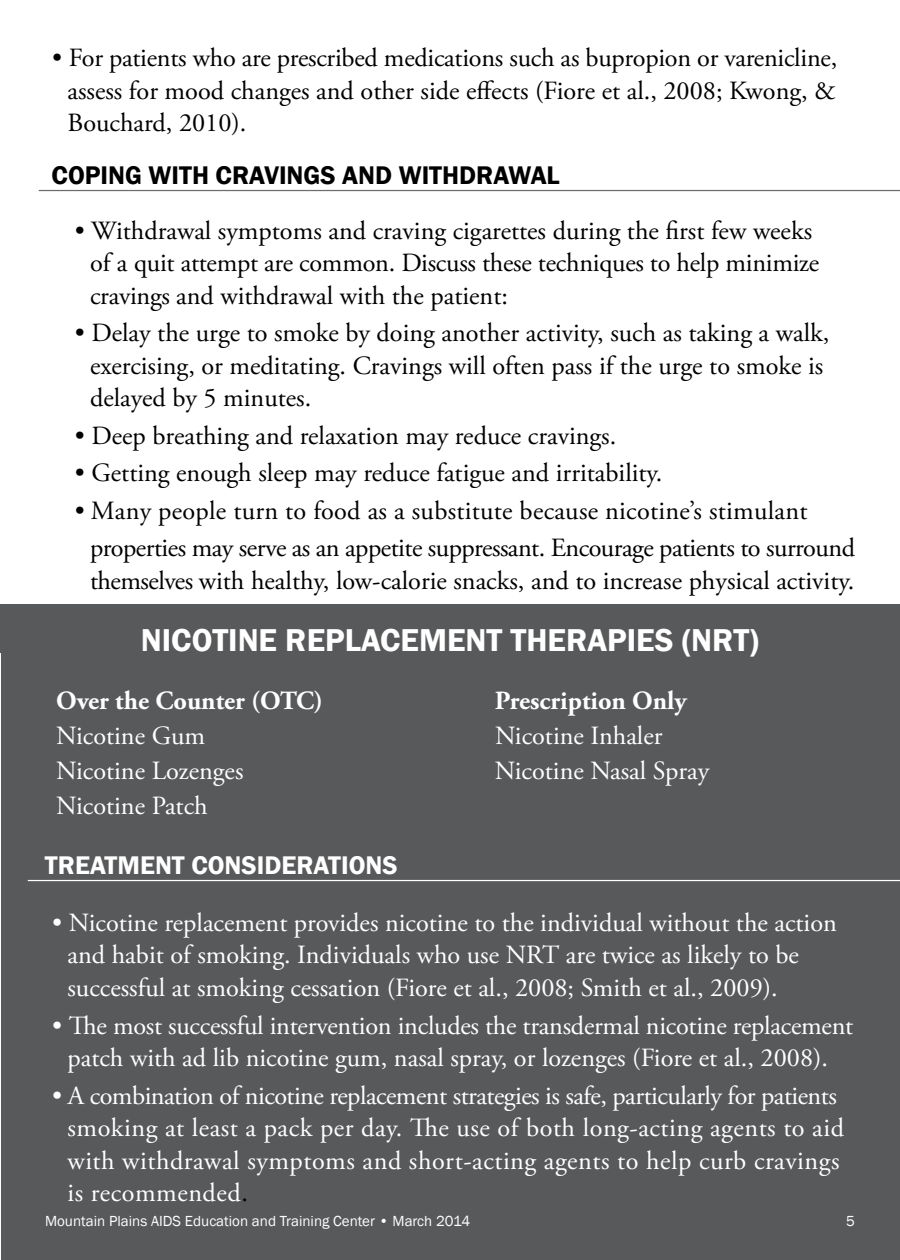
<style>
.page{position:relative;width:900px;height:1260px;background:#fff}
.page>*{position:absolute;margin:0;border:0;box-sizing:border-box;transform-origin:0 0}
.t1{font:600 32.5px "Franklin Gothic";color:#fff}
.t2{font:26.25px/32.5px "Adobe Garamond Pro";color:#000}
.t3{font:26.25px/32.5px "Adobe Garamond Pro";color:#fff}
.t4{font:26.25px/32.5px "Adobe Garamond Pro";letter-spacing:.02em;color:#fff}
.t5{font:26.25px/37.5px "Adobe Garamond Pro";letter-spacing:-.02em;color:#000}
.t6{font:700 26.25px "Adobe Garamond Pro";color:#fff}
.t7{font:600 26.25px "Franklin Gothic";color:#000}
.t8{font:600 26.25px "Franklin Gothic";color:#fff}
.t9{font:15px "Franklin Gothic";color:#fff}
.s1{color:#000}
</style>
<div class="page">
<div style="left:1px;top:626px;width:899px;height:634px;background:#58595b"></div>
<div style="left:0;top:604px;width:900px;height:48px;background:#58595b"></div>
<hr style="left:28px;top:880px;width:872px;height:1px;background:#fff">
<hr style="left:39px;top:190px;width:861px;height:1px;background:#6d6e71">
<p class="t2" style="left:68px;top:42px;width:771px;text-align:justify;text-indent:-15px">• For patients who are prescribed medications such as bupropion or varenicline, assess for mood changes and other side effects (Fiore et al., 2008; Kwong, &amp; Bouchard, 2010).</p>
<p class="t7" style="left:52px;top:159px;width:385px">COPING WITH CRAVI NGS AND WITHDR</p>
<p class="t7" style="left:493px;top:159px;width:68px">AWAL</p>
<p class="t2" style="left:90px;top:215px;width:731px;text-indent:-15px">• Withdrawal symptoms and craving cigarettes during the first few weeks of a quit attempt are common. Discuss these techniques to help minimize cravings and withdrawal with the patient:</p>
<p class="t2" style="left:90px;top:317px;width:741px;text-indent:-15px">• Delay the urge to smoke by doing another activity, such as taking a walk, exercising, or meditating. Cravings will often pass if the urge to smoke is delayed by 5 minutes.</p>
<p class="t2" style="left:75px;top:420px;width:543px">• Deep breathing and relaxation may reduce cravings.</p>
<p class="t2" style="left:75px;top:457px;width:589px">• Getting enough sleep may reduce fatigue and irritability.</p>
<p class="t5" style="left:90px;top:492px;width:767px;text-indent:-15px">• Many people turn to food as a substitute because nicotine’s stimulant properties may serve as an appetite suppressant. Encourage patients to surround</p>
<p class="t2" style="left:90px;top:565px;width:766px">themselves with healthy, low-calorie snacks, and to increase physical activity.</p>
<p class="t1" style="left:141px;top:620px;width:620px">NICOTI NE REPLACEMENT THERAPIES (NRT)</p>
<p class="t6" style="left:56px;top:685px;width:268px">Over the Counter (OTC)</p>
<p class="t6" style="left:495px;top:685px;width:193px">Prescription Only</p>
<p class="t3" style="left:56px;top:720px;width:150px">Nicotine Gum</p>
<p class="t3" style="left:495px;top:720px;width:169px">Nicotine Inhaler</p>
<p class="t3" style="left:56px;top:755px;width:189px">Nicotine Lozenges</p>
<p class="t3" style="left:495px;top:755px;width:216px">Nicotine Nasal Spray</p>
<p class="t3" style="left:56px;top:790px;width:153px">Nicotine Patch</p>
<p class="t8" style="left:45px;top:849px;width:354px">TREATM ENT CONSIDERATIONS</p>
<p class="t3" style="left:67px;top:907px;width:771px;text-indent:-15px">• Nicotine replacement provides nicotine to the individual without the action and habit of smoking. Individuals who use NRT are twice as likely to be successful at smoking cessation (Fiore et al., 2008; Smith et al., 2009).</p>
<p class="t3" style="left:52px;top:1010px;width:803px;text-align:center">• The most successful intervention includes the transdermal nicotine replacement patch with ad lib nicotine gum, nasal spray, or lozenges (Fiore et al., 2008).</p>
<p class="t4" style="left:67px;top:1080px;width:778px;text-indent:-15px">• A combination of nicotine replacement strategies is safe, particularly for patients smoking at least a pack per day. The use of both long-acting agents to aid with withdrawal symptoms and short-acting agents to help curb cravings is recommended<span class="s1">.</span></p>
<p class="t9" style="left:45px;top:1211px;width:427px">Mountain Plains AIDS Education and Training Center • March 2014</p>
<p class="t9" style="left:846px;top:1211px;width:10px">5</p>
</div>
